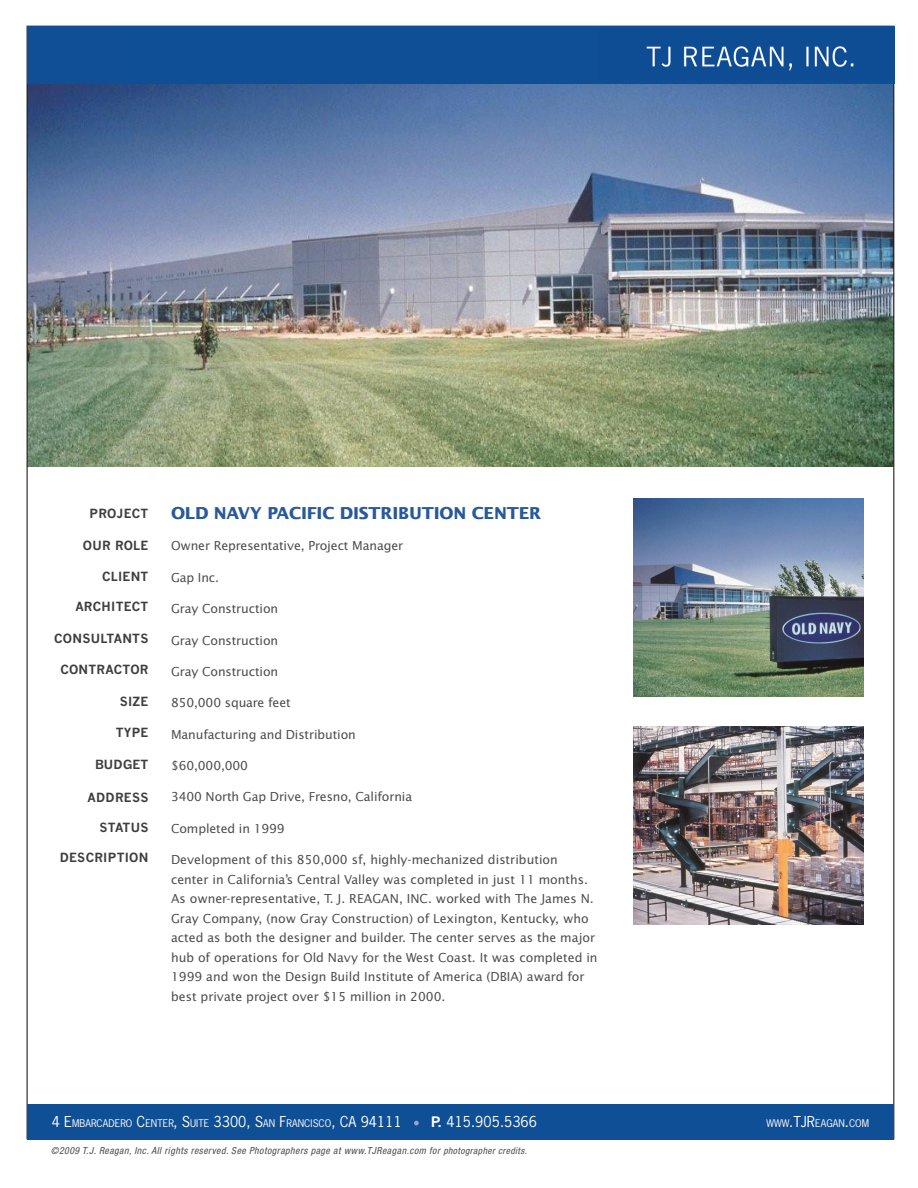
<style>
.page{position:relative;width:918px;height:1188px;background:#fff}
.page>*{position:absolute;margin:0;border:0;box-sizing:border-box;transform-origin:0 0}
.t1{font:700 16.5px "Lucida Sans";letter-spacing:-.01em;color:#28599b}
.t2{font:14.1px "News Gothic Std";letter-spacing:.005em;color:#fff}
.t3{font:12.3px/19.5px "Lucida Sans";color:#4b4c4d}
.t4{font:700 12.3px "News Gothic";letter-spacing:.02em;color:#3e3e3f}
.t5{font:9.9px "News Gothic Std";letter-spacing:.005em;color:#fff}
.t6{font:italic condensed 9.75px "Helvetica Neue";letter-spacing:.05em;color:#4b4c4d}
.s1{font-size:14.1px}
.s2{font-family:"News Gothic";font-weight:700}
.s3{font-size:9.3px}
</style>
<div class="page">
<img style="left:29px;top:83px;width:863px;height:384px">
<div style="left:27px;top:1105px;width:867px;height:35px;background:#0f4f95"></div>
<div style="left:27px;top:26px;width:867px;height:57px;background:#0e4f95"></div>
<svg style="left:414px;top:1121px;width:5px;height:4px"></svg>
<img style="left:633px;top:726px;width:231px;height:199px">
<img style="left:633px;top:499px;width:231px;height:198px">
<p class="t4" style="left:90px;top:506px;width:60px">PROJECT</p>
<p class="t4" style="left:83px;top:538px;width:67px">OU R ROLE</p>
<p class="t4" style="left:102px;top:569px;width:48px">CLIENT</p>
<p class="t4" style="left:75px;top:599px;width:75px">ARCHITECT</p>
<p class="t4" style="left:54px;top:631px;width:96px">CONSU LTANTS</p>
<p class="t4" style="left:60px;top:662px;width:90px">CONTRACTOR</p>
<p class="t4" style="left:120px;top:694px;width:30px">SIZE</p>
<p class="t4" style="left:116px;top:725px;width:34px">TYPE</p>
<p class="t4" style="left:95px;top:757px;width:55px">BU DGET</p>
<p class="t4" style="left:88px;top:790px;width:62px">ADDRESS</p>
<p class="t4" style="left:100px;top:820px;width:50px">STATU S</p>
<p class="t4" style="left:60px;top:850px;width:90px">DESCRIPTION</p>
<h1 class="t1" style="left:171px;top:503px;width:372px">OLD NAVY PACIFIC DISTRIBUTION CENTER</h1>
<p class="t3" style="left:171px;top:536px;width:234px">Owner Representative, Project Manager</p>
<p class="t3" style="left:171px;top:567px;width:50px">Gap Inc.</p>
<p class="t3" style="left:171px;top:599px;width:109px">Gray Construction</p>
<p class="t3" style="left:171px;top:630px;width:109px">Gray Construction</p>
<p class="t3" style="left:171px;top:661px;width:109px">Gray Construction</p>
<p class="t3" style="left:171px;top:693px;width:121px">850,000 square feet</p>
<p class="t3" style="left:171px;top:724px;width:186px">Manufacturing and Distribution</p>
<p class="t3" style="left:171px;top:756px;width:79px">$60,000,000</p>
<p class="t3" style="left:171px;top:787px;width:243px">3400 North Gap Drive, Fresno, California</p>
<p class="t3" style="left:171px;top:818px;width:115px">Completed in 1999</p>
<p class="t3" style="left:171px;top:850px;width:428px">Development of this 850,000 sf, highly-mechanized distribution center in California’s Central Valley was completed in just 11 months.<br>As owner-representative, T. J. REAGAN, INC. worked with The James N.<br>Gray Company, (now Gray Construction) of Lexington, Kentucky, who acted as both the designer and builder. The center serves as the major hub of operations for Old Navy for the West Coast. It was completed in 1999 and won the Design Build Institute of America (DBIA) award for best private project over $15 million in 2000.</p>
<p class="t5" style="left:52px;top:1117px;width:352px"><span class="s1">4 E</span>MBARCADERO <span class="s1">C</span>ENTER<span class="s1">, S</span>UITE <span class="s1">3300, S</span>AN <span class="s1">F</span>RANCISCO<span class="s1">, CA 94111</span></p>
<p class="t2" style="left:431px;top:1112px;width:108px"><span class="s2">P.</span> 415.905.5366</p>
<p class="t5" style="left:766px;top:1117px;width:104px">WWW<span class="s1">.TJR</span>EAGAN<span class="s1">.</span>COM</p>
<p class="t6" style="left:51px;top:1145px;width:478px">©2009 T.J. Reagan, Inc. All rights reserved. See Photographers page at www.TJReagan.com for <span class="s3">photographer credits.</span></p>
</div>
